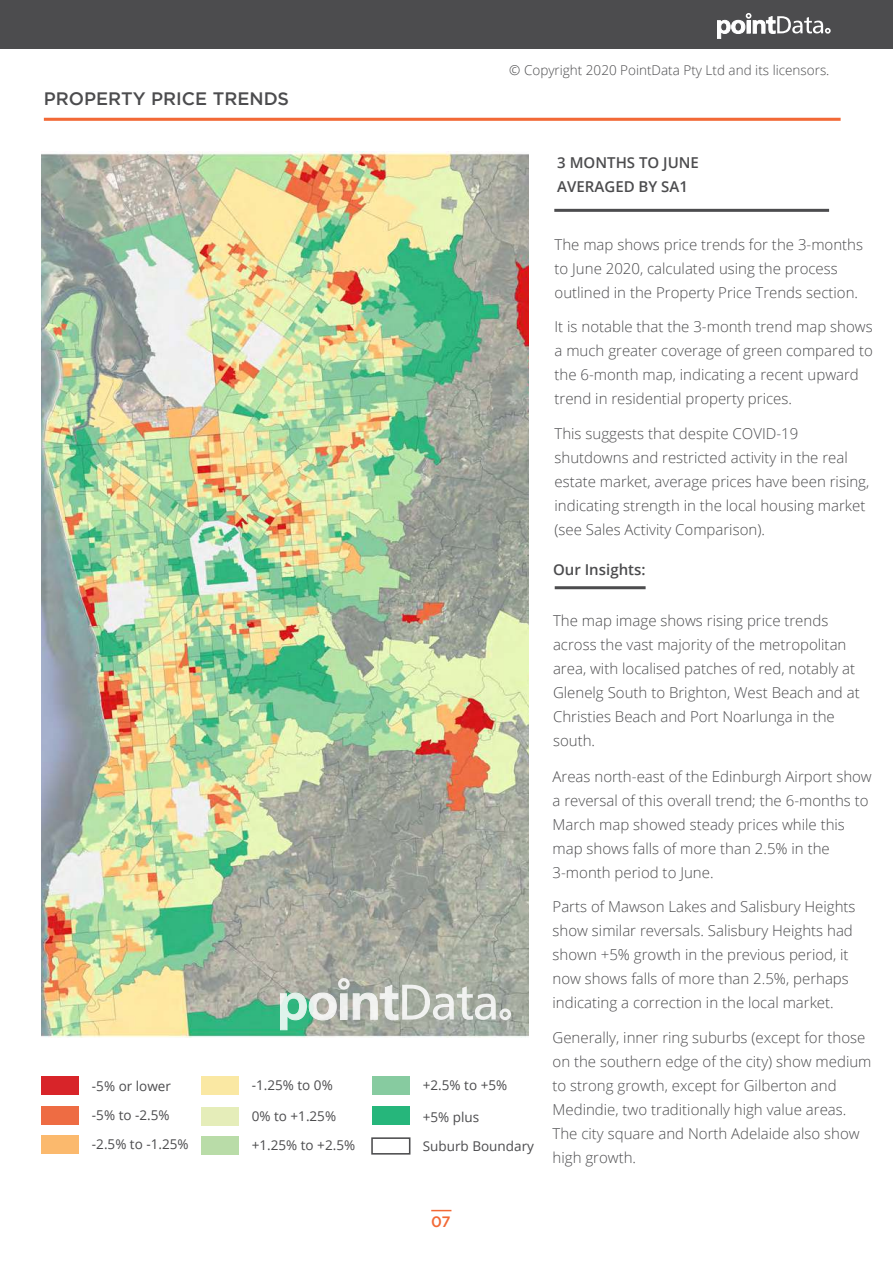
<style>
.page{position:relative;width:893px;height:1263px;background:#fff}
.page>*{position:absolute;margin:0;border:0;box-sizing:border-box;transform-origin:0 0}
.t1{font:500 18px "Gotham";color:#4c4c4e}
.t2{font:300 15px/24px "Open Sans";color:#4c4c4e}
.t3{font:600 15px/24px "Open Sans";color:#4c4c4e}
.t4{font:500 15px "Gotham";color:#f26936}
.t5{font:13.5px/29.4px "Open Sans";color:#4c4c4e}
.t6{font:300 13.5px "Open Sans";color:#4c4c4e}
</style>
<div class="page">
<div style="left:0;top:0;width:893px;height:49px;background:#4c4c4e"></div>
<svg style="left:717px;top:13px;width:114px;height:26px"></svg>
<img style="left:41px;top:152px;width:487px;height:885px">
<div style="left:41px;top:1076px;width:38px;height:19px;background:#d82429"></div>
<div style="left:41px;top:1106px;width:38px;height:18px;background:#ee6c43"></div>
<div style="left:41px;top:1135px;width:38px;height:19px;background:#fbb96d"></div>
<div style="left:201px;top:1076px;width:38px;height:19px;background:#fae8a3"></div>
<div style="left:201px;top:1107px;width:38px;height:18px;background:#e5edb9"></div>
<div style="left:201px;top:1136px;width:38px;height:19px;background:#b9dca8"></div>
<div style="left:372px;top:1076px;width:38px;height:19px;background:#87cba0"></div>
<div style="left:372px;top:1106px;width:38px;height:19px;background:#26b67b"></div>
<div style="left:371px;top:1137px;width:39px;height:17px;border:2px solid #4c4c4e"></div>
<hr style="left:44px;top:118px;width:797px;height:3px;background:#f26936">
<svg style="left:431px;top:1210px;width:20px;height:1px"></svg>
<svg style="left:280px;top:977px;width:232px;height:53px;background:#b4bdb3"></svg>
<hr style="left:554px;top:209px;width:275px;height:3px;background:#4c4c4e">
<hr style="left:555px;top:586px;width:91px;height:3px;background:#4c4c4e">
<p class="t1" style="left:44px;top:89px;width:247px">PROPERTY PRICE TRENDS</p>
<p class="t5" style="left:92px;top:1073px;width:81px">-5% or lower</p>
<p class="t5" style="left:92px;top:1102px;width:79px">-5% to -2.5%</p>
<p class="t5" style="left:92px;top:1131px;width:98px">-2.5% to -1.25%</p>
<p class="t5" style="left:252px;top:1071px;width:82px">-1.25% to 0%</p>
<p class="t5" style="left:252px;top:1102px;width:105px">0% to +1.25% +1.25% to +2.5%</p>
<p class="t6" style="left:509px;top:65px;width:322px">© Copyright 2020 PointData Pty Ltd and its licensors.</p>
<p class="t3" style="left:557px;top:152px;width:143px">3 MONTHS TO JUNE<br>AVERAGED BY SA1</p>
<p class="t2" style="left:554px;top:234px;width:310px">The map shows price trends for the 3-months to June 2020, calculated using the process outlined in the Property Price Trends section.</p>
<p class="t5" style="left:423px;top:1072px;width:86px">+2.5% to +5%</p>
<p class="t5" style="left:423px;top:1104px;width:113px;line-height:28.8px">+5% plus<br>Suburb Boundary</p>
<p class="t2" style="left:554px;top:316px;width:320px">It is notable that the 3-month trend map shows a much greater coverage of green compared to the 6-month map, indicating a recent upward trend in residential property prices.</p>
<p class="t2" style="left:554px;top:423px;width:316px">This suggests that despite COVID-19 shutdowns and restricted activity in the real estate market, average prices have been rising, indicating strength in the local housing market (see Sales Activity Comparison).</p>
<p class="t3" style="left:553px;top:559px;width:94px">Our Insights:</p>
<p class="t2" style="left:553px;top:610px;width:308px">The map image shows rising price trends across the vast majority of the metropolitan area, with localised patches of red, notably at Glenelg South to Brighton, West Beach and at Christies Beach and Port Noarlunga in the south.</p>
<p class="t2" style="left:553px;top:764px;width:321px">Areas north-east of the Edinburgh Airport show a reversal of this overall trend; the 6-months to March map showed steady prices while this map shows falls of more than 2.5% in the 3-month period to June.</p>
<p class="t2" style="left:553px;top:894px;width:304px">Parts of Mawson Lakes and Salisbury Heights show similar reversals. Salisbury Heights had shown +5% growth in the previous period, it now shows falls of more than 2.5%, perhaps indicating a correction in the local market.</p>
<p class="t2" style="left:553px;top:1027px;width:320px">Generally, inner ring suburbs (except for those on the southern edge of the city) show medium to strong growth, except for Gilberton and Medindie, two traditionally high value areas.<br>The city square and North Adelaide also show high growth.</p>
<p class="t4" style="left:431px;top:1213px;width:21px">07</p>
</div>
